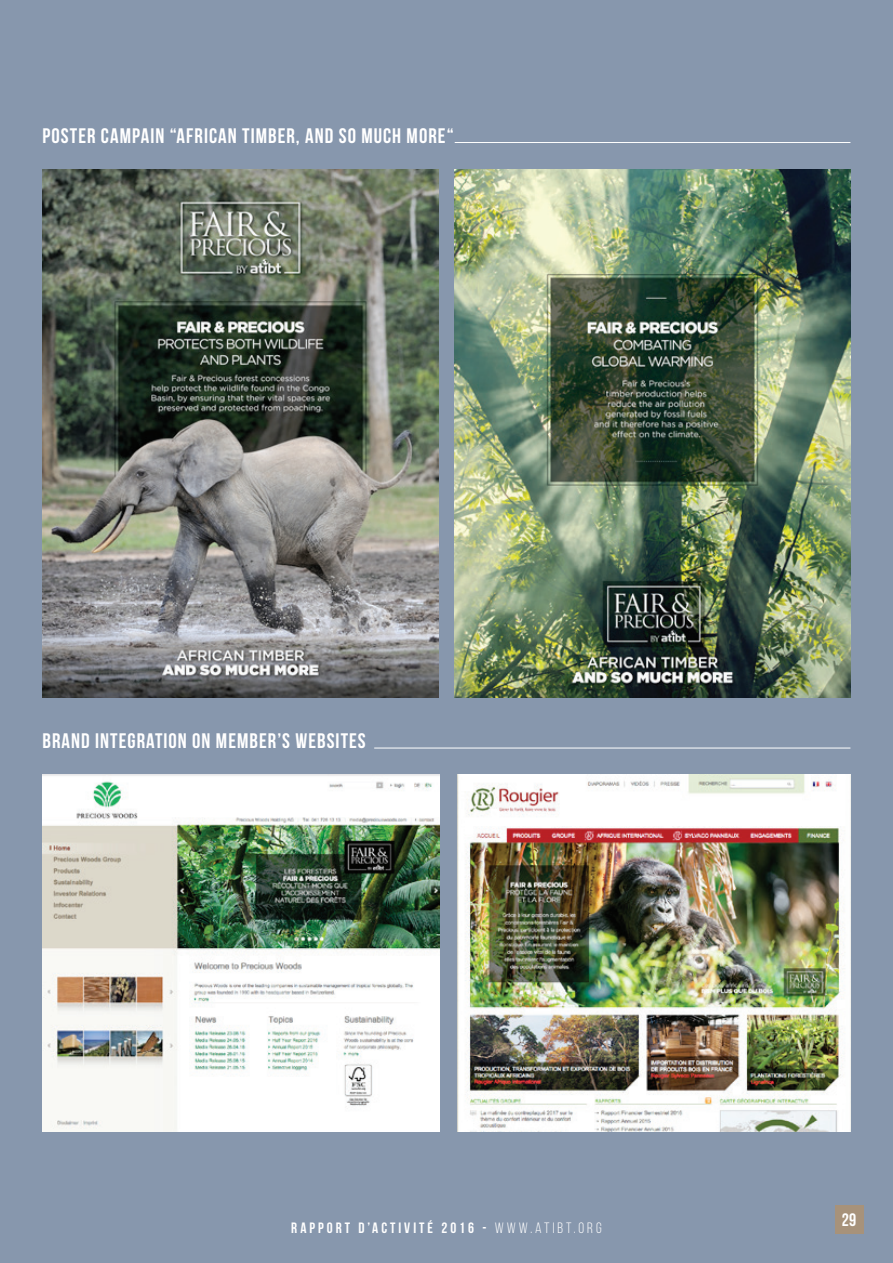
<style>
.page{position:relative;width:893px;height:1263px;background:#8797ad}
.page>*{position:absolute;margin:0;border:0;box-sizing:border-box;transform-origin:0 0}
.t1{font:700 21px "Bebas Neue";letter-spacing:.05em;color:#fff}
.t2{font:18px "Bebas Neue";color:#fff}
.t3{font:700 15px "Bebas Neue";letter-spacing:.2em;color:#fff}
.s1{font-weight:400}
</style>
<div class="page">
<img style="left:455px;top:170px;width:395px;height:527px">
<img style="left:43px;top:170px;width:395px;height:527px">
<img style="left:43px;top:774px;width:397px;height:357px">
<img style="left:458px;top:774px;width:392px;height:357px">
<hr style="left:374px;top:748px;width:476px;height:1px;background:#fff">
<hr style="left:455px;top:142px;width:395px;height:1px;background:#fff">
<div style="left:835px;top:1205px;width:28px;height:28px;background:#a7927a"></div>
<p class="t1" style="left:43px;top:124px;width:413px">POSTER CAMPAIN “AFRICAN TIMBER, AND SO MUCH MORE“</p>
<p class="t1" style="left:43px;top:730px;width:325px">BRAND INTEGRATION ON MEMBER’S WEBSITES</p>
<p class="t3" style="left:291px;top:1220px;width:312px">RAPPORT D’ACTIVITÉ 2016 - <span class="s1">WWW.ATIBT.ORG</span></p>
<p class="t2" style="left:842px;top:1210px;width:16px">29</p>
</div>
